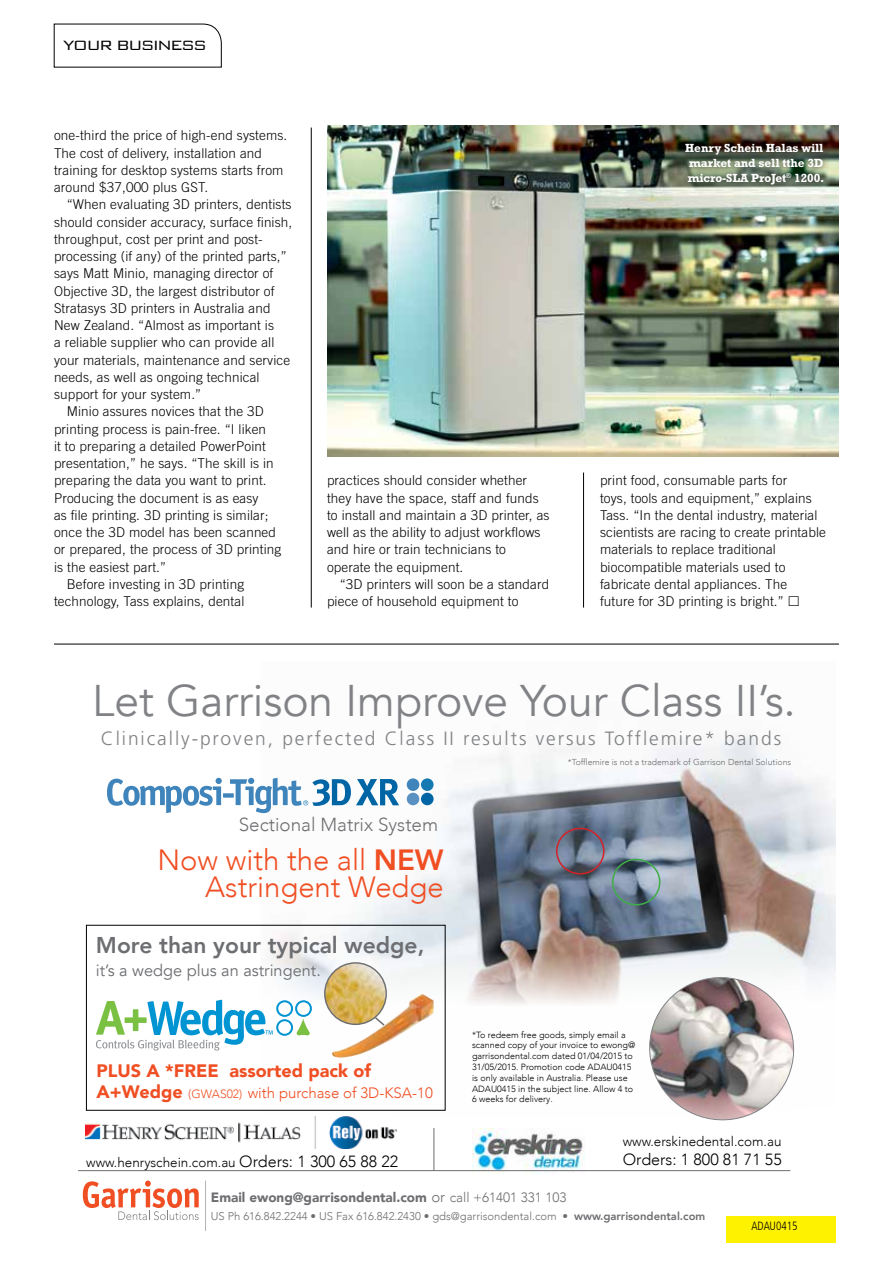
<style>
.page{position:relative;width:893px;height:1263px;background:#fff}
.page>*{position:absolute;margin:0;border:0;box-sizing:border-box;transform-origin:0 0}
.t1{font:44.25px "Avenir LT Com";color:#808285}
.t2{font:300 29.25px/27px "Avenir LT Com";color:#f04e23;text-align:right}
.t3{font:800 22.8px "Avenir LT Com";color:#6d6e71}
.t4{font:300 19.2px "Frutiger LT Std";letter-spacing:.1em;color:#808285}
.t5{font:300 18.9px "Avenir LT Com";color:#6d6e71}
.t6{font:900 18px "Avenir LT Com";color:#f04e23}
.t7{font:300 18px "Bank Gothic";letter-spacing:-.11em;color:#000}
.t8{font:16.35px "Avenir LT Com";color:#6d6e71}
.t9{font:300 16.2px "Avenir LT Com";color:#000}
.t10{font:300 15px "Avenir LT Com";color:#f04e23}
.t11{font:300 13.5px/17.2px "Trade Gothic";letter-spacing:.01em;color:#000}
.t12{font:300 13.5px "Avenir LT Com";color:#000}
.t13{font:900 13.5px "Avenir LT Com";color:#6d6e71}
.t14{font:700 12px/15px "Rockwell";letter-spacing:-.01em;color:#fff;text-align:justify}
.t15{font:300 condensed 12px "Frutiger LT Std";color:#000;scale:.93 1}
.t16{font:300 11.25px "Avenir LT Com";color:#6d6e71}
.t17{font:300 9px/10.8px "Avenir LT Com";color:#000}
.t18{font:300 8.7px "Avenir LT Com";color:#6d6e71}
.s1{font-weight:800}
.s2{font-weight:900;font-size:18px}
.s3{font-size:12px}
.s4{font-size:16.2px}
.s5{font-weight:300;font-size:15px}
.s6{font-weight:300}
</style>
<div class="page">
<img style="left:261px;top:733px;width:575px;height:384px">
<div style="left:556px;top:828px;width:49px;height:46px;border:2px solid #d2232a;border-radius:50%"></div>
<div style="left:612px;top:859px;width:48px;height:46px;border:2px solid #41ad49;border-radius:50%"></div>
<div style="left:421px;top:778px;width:13px;height:13px;background:#1579b2;border-radius:50%"></div>
<div style="left:421px;top:793px;width:13px;height:12px;background:#0065a4;border-radius:50%"></div>
<div style="left:407px;top:793px;width:12px;height:12px;background:#5b91c2;border-radius:50%"></div>
<div style="left:407px;top:778px;width:12px;height:13px;background:#3f84ba;border-radius:50%"></div>
<svg style="left:107px;top:778px;width:115px;height:35px"></svg>
<div style="left:223px;top:793px;width:11px;height:5px;background:#3f84ba"></div>
<svg style="left:230px;top:778px;width:169px;height:35px"></svg>
<img style="left:639px;top:966px;width:166px;height:155px">
<div style="left:726px;top:1216px;width:110px;height:26px;background:#fff200"></div>
<svg style="left:83px;top:1180px;width:116px;height:40px"></svg>
<hr style="left:205px;top:1180px;width:1px;height:51px;background:#b1b4b6">
<svg style="left:96px;top:1000px;width:216px;height:50px"></svg>
<img style="left:331px;top:994px;width:103px;height:64px">
<img style="left:325px;top:963px;width:60px;height:61px">
<div style="left:324px;top:962px;width:63px;height:63px;border:1px solid #6d6e71;border-radius:50%"></div>
<div style="left:86px;top:925px;width:360px;height:186px;border:1px solid #000"></div>
<svg style="left:373px;top:1016px;width:13px;height:11px"></svg>
<img style="left:472px;top:1129px;width:112px;height:44px">
<hr style="left:434px;top:1128px;width:1px;height:43px;background:#6d6e71">
<hr style="left:78px;top:1170px;width:712px;height:1px;background:#6d6e71">
<img style="left:86px;top:1117px;width:311px;height:32px">
<hr style="left:311px;top:128px;width:1px;height:480px;background:#000">
<hr style="left:54px;top:644px;width:785px;height:1px;background:#000">
<svg style="left:54px;top:24px;width:168px;height:44px"></svg>
<img style="left:327px;top:126px;width:511px;height:331px">
<hr style="left:583px;top:473px;width:1px;height:135px;background:#000">
<img style="left:678px;top:136px;width:153px;height:57px">
<h3 class="t7" style="left:63px;top:31px;width:146px">YOUR BUSINESS</h3>
<p class="t11" style="left:54px;top:127px;width:235px">one-third the price of high-end systems.<br>The cost of delivery, installation and training for desktop systems starts from around $37,000 plus GST.</p>
<p class="t11" style="left:67px;top:196px;width:226px">“When evaluating 3D printers, dentists</p>
<p class="t11" style="left:54px;top:213px;width:240px">should consider accuracy, surface finish,</p>
<p class="t11" style="left:54px;top:230px;width:210px">throughput, cost per print and post-</p>
<p class="t11" style="left:54px;top:247px;width:234px">processing (if any) of the printed parts,”</p>
<p class="t11" style="left:54px;top:265px;width:221px">says Matt Minio, managing director of</p>
<p class="t11" style="left:54px;top:282px;width:222px">Objective 3D, the largest distributor of</p>
<p class="t11" style="left:54px;top:299px;width:218px">Stratasys 3D printers in Australia and</p>
<p class="t11" style="left:54px;top:316px;width:221px">New Zealand. “Almost as important is</p>
<p class="t11" style="left:54px;top:334px;width:222px">a reliable supplier who can provide all</p>
<p class="t11" style="left:54px;top:351px;width:238px">your materials, maintenance and service</p>
<p class="t11" style="left:54px;top:368px;width:207px">needs, as well as ongoing technical</p>
<p class="t11" style="left:54px;top:385px;width:149px">support for your system.”</p>
<p class="t11" style="left:67px;top:403px;width:199px">Minio assures novices that the 3D</p>
<p class="t11" style="left:54px;top:420px;width:214px">printing process is pain-free. “I liken</p>
<p class="t11" style="left:54px;top:437px;width:213px">it to preparing a detailed PowerPoint</p>
<p class="t11" style="left:54px;top:454px;width:221px">presentation,” he says. “The skill is in</p>
<p class="t11" style="left:54px;top:472px;width:214px">preparing the data you want to print.</p>
<p class="t11" style="left:54px;top:489px;width:206px">Producing the document is as easy</p>
<p class="t11" style="left:54px;top:506px;width:216px">as file printing. 3D printing is similar;</p>
<p class="t11" style="left:54px;top:523px;width:224px">once the 3D model has been scanned</p>
<p class="t11" style="left:54px;top:541px;width:229px">or prepared, the process of 3D printing</p>
<p class="t11" style="left:54px;top:558px;width:114px">is the easiest part.”</p>
<p class="t11" style="left:67px;top:575px;width:179px">Before investing in 3D printing</p>
<p class="t11" style="left:54px;top:592px;width:192px">technology, Tass explains, dental</p>
<p class="t11" style="left:327px;top:472px;width:224px">practices should consider whether they have the space, staff and funds to install and maintain a 3D printer, as well as the ability to adjust workflows and hire or train technicians to operate the equipment.</p>
<p class="t11" style="left:327px;top:575px;width:224px;text-indent:13px">“3D printers will soon be a standard piece of household equipment to</p>
<p class="t14" style="left:685px;top:141px;width:141px">Henry Schein Halas will market and sell tthe 3D micro-SLA ProJet<sup>®</sup> 1200.</p>
<p class="t11" style="left:600px;top:472px;width:227px">print food, consumable parts for<br>toys, tools and equipment,” explains Tass. “In the dental industry, material scientists are racing to create printable materials to replace traditional biocompatible materials used to fabricate dental appliances. The<br>future for 3D printing is bright.”</p>
<h1 class="t1" style="left:92px;top:674px;width:705px">Let Garrison Improve Your Class II’s.</h1>
<h3 class="t4" style="left:101px;top:727px;width:682px">Clinically-proven, perfected Class II results versus Tofflemire* bands</h3>
<h3 class="t5" style="left:239px;top:813px;width:201px">Sectional Matrix System</h3>
<h2 class="t2" style="left:157px;top:846px;width:288px">Now with the all <span class="s1">NEW<br></span>Astringent Wedge</h2>
<h3 class="t3" style="left:96px;top:931px;width:330px">More than your typical wedge,</h3>
<p class="t8" style="left:96px;top:961px;width:226px">it’s a wedge plus an astringent.</p>
<h3 class="t6" style="left:97px;top:1060px;width:276px">PLUS A *FREE assorted pack of</h3>
<p class="t10" style="left:97px;top:1084px;width:338px"><span class="s2">A+Wedge</span> <span class="s3">(GWAS02)</span> with purchase of 3D-KSA-10</p>
<p class="t18" style="left:568px;top:757px;width:225px">*Tofflemire is not a trademark of Garrison Dental Solutions</p>
<p class="t17" style="left:472px;top:1029px;width:165px">*To redeem free goods, simply email a scanned copy of your invoice to ewong@ garrisondental.com dated 01/04/2015 to 31/05/2015. Promotion code ADAU0415 is only available in Australia. Please use ADAU0415 in the subject line. Allow 4 to 6 weeks for delivery.</p>
<p class="t12" style="left:623px;top:1133px;width:160px">www.erskinedental.com.au</p>
<p class="t12" style="left:86px;top:1154px;width:313px">www.henryschein.com.au <span class="s4">Orders: 1 300 65 88 22</span></p>
<p class="t9" style="left:623px;top:1150px;width:160px">Orders: 1 800 81 71 55</p>
<p class="t13" style="left:211px;top:1189px;width:357px">Email ewong@garrisondental.com <span class="s5">or</span> <span class="s6">call +61401 331 103</span></p>
<p class="t16" style="left:211px;top:1209px;width:496px">US Ph 616.842.2244 • US Fax 616.842.2430 • gds@garrisondental.com • <span class="s1">www.garrisondental.com</span></p>
<p class="t15" style="left:751px;top:1219px;width:51px">ADAU0415</p>
</div>
